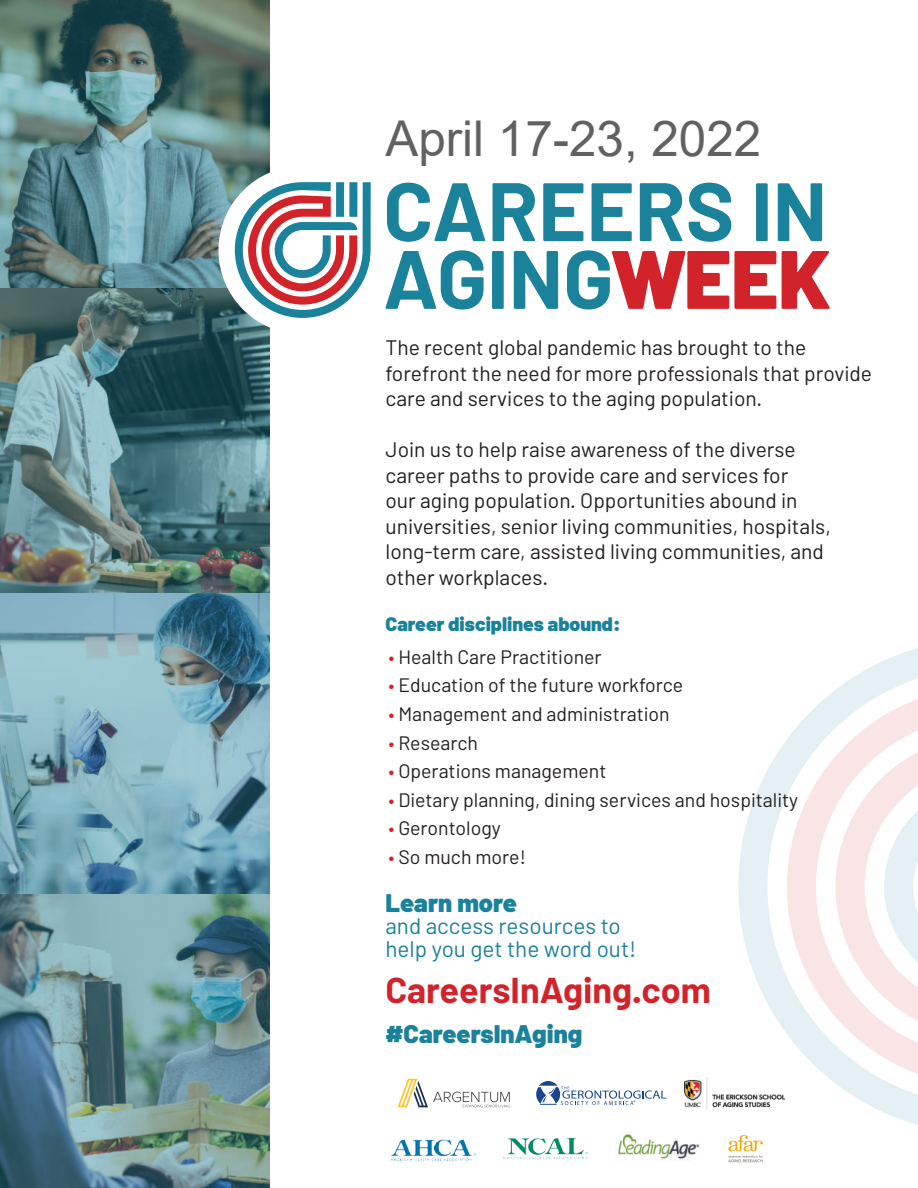
<style>
.page{position:relative;width:918px;height:1188px;background:#fff}
.page>*{position:absolute;margin:0;border:0;box-sizing:border-box;transform-origin:0 0}
.t1{font:49.35px "Arial";color:#606160}
.t2{font:700 36px "Barlow";color:#d3232a}
.t3{font:900 25.5px "Barlow";color:#1a829a}
.t4{font:22.5px/22.5px "Barlow";color:#1a829a}
.t5{font:21px/25.5px "Barlow";color:#231f20}
.t6{font:19.5px "Barlow";color:#231f20}
.t7{font:900 19.5px "Barlow";color:#1a829a}
.s1{color:#d3232a}
</style>
<div class="page">
<img style="left:0;top:0;width:270px;height:1188px">
<svg style="left:738px;top:648px;width:180px;height:477px"></svg>
<svg style="left:787px;top:687px;width:131px;height:399px"></svg>
<svg style="left:881px;top:784px;width:37px;height:209px"></svg>
<svg style="left:493px;top:183px;width:42px;height:58px"></svg>
<svg style="left:543px;top:183px;width:40px;height:58px"></svg>
<svg style="left:592px;top:183px;width:40px;height:58px"></svg>
<svg style="left:640px;top:183px;width:43px;height:58px"></svg>
<svg style="left:689px;top:183px;width:42px;height:59px"></svg>
<div style="left:756px;top:183px;width:12px;height:58px;background:#1a829a"></div>
<svg style="left:778px;top:183px;width:44px;height:58px"></svg>
<div style="left:492px;top:251px;width:12px;height:58px;background:#1a829a"></div>
<svg style="left:514px;top:251px;width:44px;height:58px"></svg>
<svg style="left:567px;top:250px;width:209px;height:60px"></svg>
<svg style="left:782px;top:251px;width:48px;height:58px"></svg>
<svg style="left:202px;top:149px;width:208px;height:1039px"></svg>
<svg style="left:215px;top:163px;width:270px;height:182px"></svg>
<img style="left:382px;top:1132px;width:94px;height:30px">
<img style="left:503px;top:1137px;width:85px;height:23px">
<img style="left:617px;top:1132px;width:83px;height:29px">
<svg style="left:536px;top:1081px;width:130px;height:24px"></svg>
<svg style="left:397px;top:1079px;width:113px;height:28px"></svg>
<img style="left:684px;top:1077px;width:100px;height:32px">
<img style="left:728px;top:1123px;width:44px;height:40px">
<h1 class="t1" style="left:386px;top:105px;width:377px">April 17-23, 2022</h1>
<p class="t5" style="left:386px;top:335px;width:488px">The recent global pandemic has brought to the forefront the need for more professionals that provide care and services to the aging population.</p>
<p class="t5" style="left:386px;top:437px;width:447px">Join us to help raise awareness of the diverse career paths to provide care and services for<br>our aging population. Opportunities abound in universities, senior living communities, hospitals, long-term care, assisted living communities, and other workplaces.</p>
<p class="t7" style="left:386px;top:612px;width:236px">Career disciplines abound:</p>
<p class="t6" style="left:389px;top:645px;width:215px"><span class="s1">•</span> Health Care Practitioner</p>
<p class="t6" style="left:389px;top:673px;width:296px"><span class="s1">•</span> Education of the future workforce</p>
<p class="t6" style="left:389px;top:702px;width:283px"><span class="s1">•</span> Management and administration</p>
<p class="t6" style="left:389px;top:730px;width:91px"><span class="s1">•</span> Research</p>
<p class="t6" style="left:389px;top:759px;width:219px"><span class="s1">•</span> Operations management</p>
<p class="t6" style="left:389px;top:787px;width:411px"><span class="s1">•</span> Dietary planning, dining services and hospitality</p>
<p class="t6" style="left:389px;top:816px;width:114px"><span class="s1">•</span> Gerontology</p>
<p class="t6" style="left:389px;top:844px;width:139px"><span class="s1">•</span> So much more!</p>
<p class="t3" style="left:386px;top:887px;width:133px">Learn more</p>
<p class="t4" style="left:386px;top:914px;width:252px">and access resources to help you get the word out!</p>
<h2 class="t2" style="left:386px;top:968px;width:327px">CareersInAging.com</h2>
<p class="t3" style="left:386px;top:1018px;width:198px">#CareersInAging</p>
</div>
